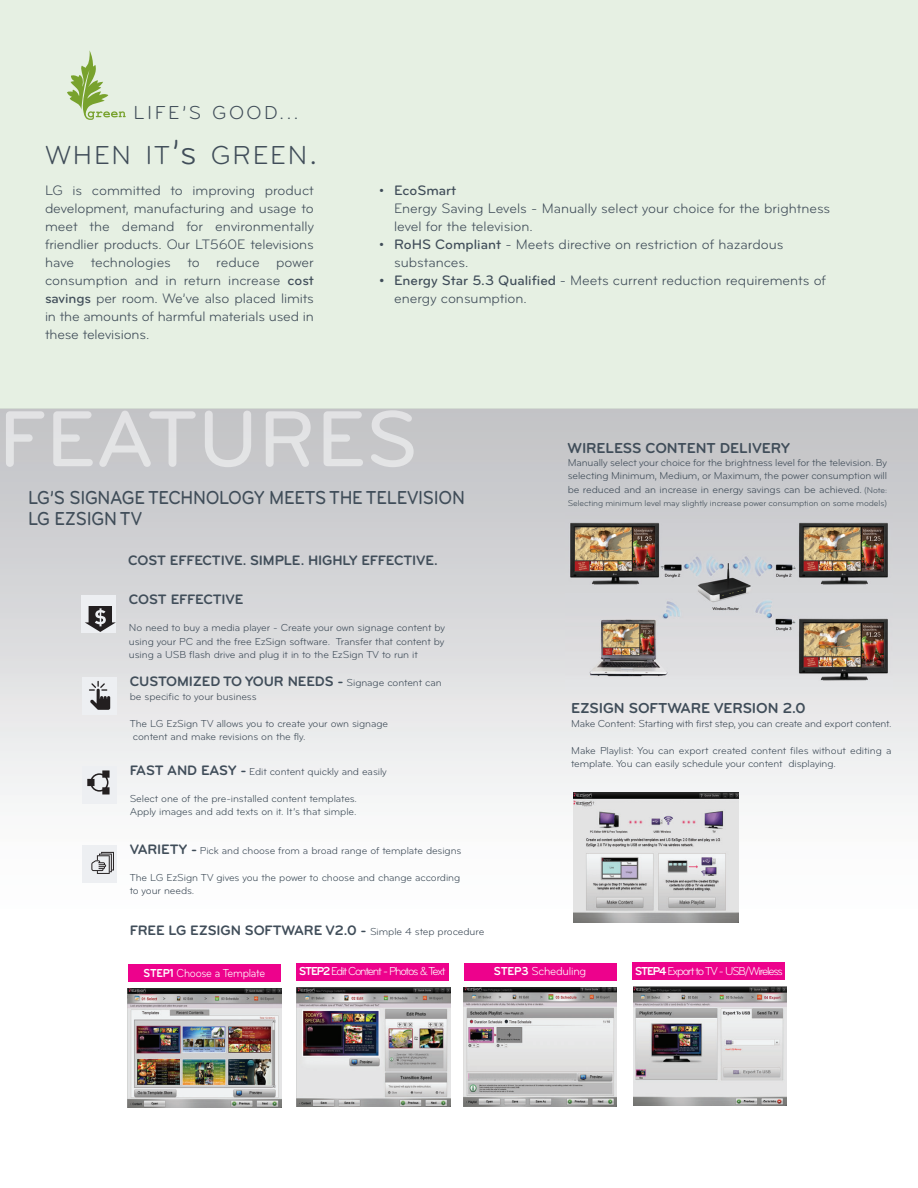
<style>
.page{position:relative;width:918px;height:1188px;background:#fff}
.page>*{position:absolute;margin:0;border:0;box-sizing:border-box;transform-origin:0 0}
.t1{font:27px "Bryant";letter-spacing:.065em;color:#404d59}
.t2{font:500 19.5px/21px "Bryant";letter-spacing:-.015em;color:#404d59;scale:.9 1}
.t3{font:19.5px "Bryant";letter-spacing:.13em;color:#404d59}
.t4{font:700 15px "Bryant";letter-spacing:-.01em;color:#404d59}
.t5{font:14.25px/18px "Bryant";color:#404d59}
.t6{font:700 14.25px "Bryant";letter-spacing:-.01em;color:#404d59}
.t7{font:12px "Bryant LG";letter-spacing:-.1em;color:#fff;scale:.95 1}
.t8{font:12px "Bryant LG";letter-spacing:-.02em;color:#fff;scale:.9 1}
.t9{font:12px "Bryant LG";letter-spacing:-.02em;color:#fff;scale:.95 1}
.t10{font:10.5px/13.5px "Bryant";letter-spacing:-.01em;color:#404d59}
.t11{font:8.7px "Bryant";letter-spacing:-.01em;color:#404d59}
.s1{font-size:36px}
.s2{font-weight:500}
.s3{font-weight:400;font-size:10.5px}
.s4{font-weight:700;font-size:14.25px}
.s5{font-size:8.7px}
.s6{font-family:"Bryant Bold Alternate"}
</style>
<div class="page">
<img style="left:0;top:0;width:918px;height:1107px">
<div style="left:632px;top:962px;width:152px;height:18px;background:#ed028c"></div>
<div style="left:464px;top:963px;width:152px;height:18px;background:#ed028c"></div>
<div style="left:296px;top:963px;width:153px;height:18px;background:#ed028c"></div>
<div style="left:82px;top:845px;width:35px;height:38px;background:#edeff2"></div>
<svg style="left:91px;top:852px;width:23px;height:22px"></svg>
<svg style="left:67px;top:50px;width:59px;height:70px;background:#c9dbb4"></svg>
<img style="left:6px;top:410px;width:408px;height:57px">
<img style="left:566px;top:512px;width:326px;height:178px">
<img style="left:573px;top:793px;width:166px;height:129px">
<div style="left:82px;top:766px;width:35px;height:38px;background:#edeff2"></div>
<svg style="left:87px;top:770px;width:23px;height:24px"></svg>
<div style="left:82px;top:677px;width:35px;height:38px;background:#edeff2"></div>
<svg style="left:89px;top:681px;width:21px;height:29px"></svg>
<div style="left:82px;top:596px;width:34px;height:37px;background:#edeff2"></div>
<svg style="left:85px;top:606px;width:31px;height:26px"></svg>
<div style="left:118px;top:978px;width:179px;height:171px;background:#fff;border-radius:8px"></div>
<img style="left:128px;top:989px;width:153px;height:119px">
<div style="left:128px;top:964px;width:153px;height:18px;background:#ed028c"></div>
<img style="left:464px;top:987px;width:153px;height:120px">
<img style="left:297px;top:987px;width:153px;height:120px">
<img style="left:633px;top:986px;width:154px;height:120px">
<h2 class="t3" style="left:133px;top:106px;width:166px">LIFE’S GOOD...</h2>
<h1 class="t1" style="left:46px;top:146px;width:273px">WHEN IT<span class="s1">’s</span> GREEN<span class="s1">.</span></h1>
<p class="t5" style="left:45px;top:182px;width:270px;text-align:justify">LG is committed to improving product development, manufacturing and usage to meet the demand for environmentally friendlier products. Our LT560E televisions have technologies to reduce power consumption and in return increase <span class="s2">cost savings</span> per room. We’ve also placed limits in the amounts of harmful materials used in these televisions.</p>
<h3 class="t5" style="left:394px;top:183px;width:438px;text-indent:-15px">• <span class="s2">EcoSmart<br></span>Energy Saving Levels - Manually select your choice for the brightness level for the television.</h3>
<h3 class="t5" style="left:394px;top:237px;width:391px;text-indent:-15px">• <span class="s2">RoHS Compliant</span> - Meets directive on restriction of hazardous substances.</h3>
<h3 class="t5" style="left:394px;top:273px;width:434px;text-indent:-15px"><span class="s2">• Energy Star 5.3 Qualified</span> - Meets current reduction requirements of energy consumption.</h3>
<h3 class="t4" style="left:568px;top:443px;width:224px">WIRELESS CONTENT DELIVERY</h3>
<h2 class="t2" style="left:28px;top:489px;width:487px">LG’S SIGNAGE TECHNOLOGY MEETS THE TELEVISION<br>LG EZSIGN TV</h2>
<h3 class="t6" style="left:128px;top:556px;width:311px">COST EFFECTIVE. SIMPLE. HIGHLY EFFECTIVE.</h3>
<h3 class="t6" style="left:129px;top:595px;width:116px">COST EFFECTIVE</h3>
<p class="t10" style="left:129px;top:622px;width:318px;text-align:justify">No need to buy a media player - Create your own signage content by using your PC and the free EzSign software. Transfer that content by using a USB flash drive and plug it in to the EzSign TV to run it</p>
<h3 class="t6" style="left:130px;top:677px;width:313px">CUSTOMIZED TO YOUR NEEDS - <span class="s3">Signage content can</span></h3>
<p class="t10" style="left:130px;top:690px;width:128px">be specific to your business</p>
<p class="t10" style="left:130px;top:717px;width:260px">The LG EzSign TV allows you to create your own signage content and make revisions on the fly.</p>
<p class="t10" style="left:130px;top:766px;width:259px"><span class="s4">FAST AND EASY -</span> Edit content quickly and easily</p>
<p class="t10" style="left:130px;top:793px;width:229px">Select one of the pre-installed content templates.<br>Apply images and add texts on it. It’s that simple.</p>
<p class="t10" style="left:130px;top:845px;width:333px"><span class="s4">VARIETY -</span> Pick and choose from a broad range of template designs</p>
<p class="t10" style="left:130px;top:872px;width:332px">The LG EzSign TV gives you the power to choose and change according to your needs.</p>
<h3 class="t6" style="left:130px;top:925px;width:356px">FREE LG EZSIGN SOFTWARE V2.0 - <span class="s3">Simple 4 step procedure</span></h3>
<p class="t10" style="left:568px;top:457px;width:321px;text-align:justify">Manually select your choice for the brightness level for the television. By selecting Minimum, Medium, or Maximum, the power consumption will be reduced and an increase in energy savings can be achieved. <span class="s5">(Note:</span></p>
<p class="t11" style="left:568px;top:501px;width:321px">Selecting minimum level may slightly increase power consumption on some models)</p>
<h3 class="t4" style="left:571px;top:703px;width:236px">EZSIGN SOFTWARE VERSION 2.0</h3>
<p class="t10" style="left:571px;top:718px;width:322px">Make Content: Starting with first step, you can create and export content.</p>
<p class="t10" style="left:571px;top:745px;width:322px">Make Playlist: You can export created content files without editing a template. You can easily schedule your content displaying.</p>
<p class="t8" style="left:144px;top:969px;width:137px"><span class="s6">STEP1</span> Choose a Template</p>
<p class="t7" style="left:299px;top:967px;width:155px"><span class="s6">STEP2</span> Edit Content - Photos &amp; Text</p>
<p class="t9" style="left:494px;top:967px;width:99px"><span class="s6">STEP3</span> Scheduling</p>
<p class="t7" style="left:635px;top:967px;width:157px"><span class="s6">STEP4</span> Export to TV - USB/Wireless</p>
</div>
